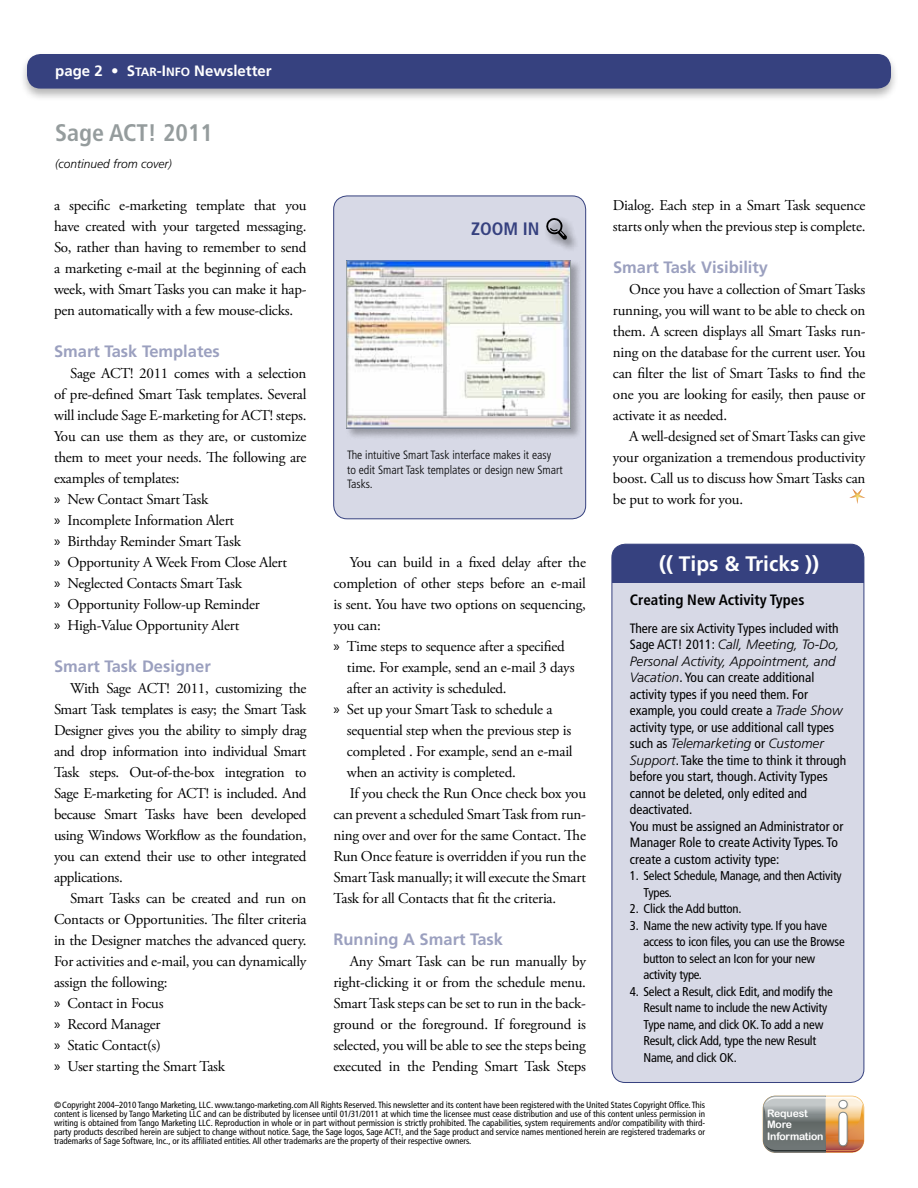
<style>
.page{position:relative;width:918px;height:1188px;background:#fff}
.page>*{position:absolute;margin:0;border:0;box-sizing:border-box;transform-origin:0 0}
.t1{font:700 condensed 24px "Frutiger";color:#959c9d}
.t2{font:700 21px "Frutiger";color:#fff}
.t3{font:700 condensed 18px "Frutiger";color:#36417f}
.t4{font:700 16.5px "Frutiger";color:#9ba0bf}
.t5{font:15px/21px "Adobe Garamond Pro";letter-spacing:-.015em;color:#000;text-align:justify}
.t6{font:700 15px "Frutiger";color:#fff}
.t7{font:700 condensed 15px "Frutiger";color:#000}
.t8{font:condensed 13.5px/16.5px "Frutiger";color:#000}
.t9{font:condensed 12.75px/16.5px "Frutiger";letter-spacing:-.015em;color:#000}
.t10{font:300 condensed 12px/14.4px "Frutiger";color:#000}
.t11{font:italic 300 12px "Frutiger";color:#000}
.t12{font:10.5px/11.6px "Arial Rounded MT Bold";letter-spacing:-.015em;color:#fff}
.t13{font:condensed 9px/9px "Frutiger";color:#000;text-align:justify}
.s1{font-size:12px}
.s2{font-family:"Myriad Pro"}
.s3{font-weight:300;font-style:italic;font-stretch:normal}
</style>
<div class="page">
<svg style="left:849px;top:489px;width:16px;height:15px"></svg>
<svg style="left:763px;top:1096px;width:101px;height:57px;background:#a89a8a"></svg>
<div style="left:19px;top:51px;width:880px;height:51px;background:#000;opacity:.3"></div>
<div style="left:27px;top:54px;width:864px;height:35px;background:#36417f;border-radius:14px"></div>
<div style="left:334px;top:196px;width:252px;height:323px;background:#d7d9e6;border-radius:14px"></div>
<div style="left:333px;top:196px;width:253px;height:323px;border:1px solid #36417f;border-radius:14px"></div>
<div style="left:543px;top:215px;width:37px;height:37px;background:#000;opacity:.75"></div>
<svg style="left:545px;top:218px;width:22px;height:22px"></svg>
<div style="left:346px;top:260px;width:236px;height:180px;background:#000;opacity:.3"></div>
<img style="left:348px;top:263px;width:221px;height:163px">
<div style="left:346px;top:261px;width:225px;height:167px;border:1px solid #959c9d"></div>
<div style="left:612px;top:544px;width:252px;height:539px;background:#d7d9e6;border-radius:14px"></div>
<div style="left:612px;top:544px;width:252px;height:39px;background:#36417f;border-radius:14px"></div>
<p class="t6" style="left:55px;top:62px;width:218px">page 2 • S<span class="s1">TAR</span>-I<span class="s1">NFO</span> Newsletter</p>
<h1 class="t1" style="left:55px;top:118px;width:159px">Sage ACT! 2011</h1>
<p class="t11" style="left:55px;top:157px;width:118px">(continued from cover)</p>
<p class="t5" style="left:54px;top:195px;width:254px">a specific e-marketing template that you have created with your targeted messaging.<br>So, rather than having to remember to send a marketing e-mail at the beginning of each week, with Smart Tasks you can make it hap&shy;pen automatically with a few mouse-clicks.</p>
<p class="t4" style="left:54px;top:342px;width:167px">Smart Task Templates</p>
<p class="t5" style="left:54px;top:363px;width:254px;text-align:left;text-indent:16px">Sage ACT! 2011 comes with a selection of pre-defined Smart Task templates. Several will include Sage E-marketing for ACT! steps.<br>You can use them as they are, or customize them to meet your needs. The following are examples of templates:<br><span class="s2">»</span> New Contact Smart Task<br><span class="s2">»</span> Incomplete Information Alert<br><span class="s2">»</span> Birthday Reminder Smart Task<br><span class="s2">»</span> Opportunity A Week From Close Alert<br><span class="s2">»</span> Neglected Contacts Smart Task<br><span class="s2">»</span> Opportunity Follow-up Reminder<br><span class="s2">»</span> High-Value Opportunity Alert</p>
<p class="t4" style="left:54px;top:657px;width:158px">Smart Task Designer</p>
<p class="t5" style="left:54px;top:678px;width:254px;text-indent:16px">With Sage ACT! 2011, customizing the Smart Task templates is easy; the Smart Task Designer gives you the ability to simply drag and drop information into individual Smart Task steps. Out-of-the-box integration to Sage E-marketing for ACT! is included. And because Smart Tasks have been developed using Windows Workflow as the foundation, you can extend their use to other integrated applications.</p>
<p class="t5" style="left:54px;top:888px;width:254px;text-align:left;text-indent:16px">Smart Tasks can be created and run on<br>Contacts or Opportunities. The filter criteria in the Designer matches the advanced query.<br>For activities and e-mail, you can dynamically assign the following:<br><span class="s2">»</span> Contact in Focus<br><span class="s2">»</span> Record Manager<br><span class="s2">»</span> Static Contact(s)<br><span class="s2">»</span> User starting the Smart Task</p>
<p class="t3" style="left:471px;top:219px;width:70px">ZOOM IN</p>
<p class="t10" style="left:347px;top:448px;width:217px">The intuitive Smart Task interface makes it easy to edit Smart Task templates or design new Smart<br>Tasks.</p>
<p class="t5" style="left:333px;top:552px;width:254px;text-align:left;text-indent:16px">You can build in a fixed delay after the completion of other steps before an e-mail is sent. You have two options on sequencing, you can:<br><span class="s2">»</span> Time steps to sequence after a specified</p>
<p class="t5" style="left:347px;top:657px;width:229px">time. For example, send an e-mail 3 days</p>
<p class="t5" style="left:347px;top:678px;width:161px">after an activity is scheduled.</p>
<p class="t5" style="left:333px;top:699px;width:220px"><span class="s2">»</span> Set up your Smart Task to schedule a</p>
<p class="t5" style="left:347px;top:720px;width:226px">sequential step when the previous step is</p>
<p class="t5" style="left:347px;top:741px;width:227px">completed . For example, send an e-mail</p>
<p class="t5" style="left:347px;top:762px;width:170px">when an activity is completed.</p>
<p class="t5" style="left:350px;top:783px;width:238px">If you check the Run Once check box you</p>
<p class="t5" style="left:333px;top:804px;width:254px">can prevent a scheduled Smart Task from run-</p>
<p class="t5" style="left:333px;top:825px;width:254px">ning over and over for the same Contact. The</p>
<p class="t5" style="left:333px;top:846px;width:254px">Run Once feature is overridden if you run the</p>
<p class="t5" style="left:333px;top:867px;width:254px">Smart Task manually; it will execute the Smart</p>
<p class="t5" style="left:333px;top:888px;width:224px">Task for all Contacts that fit the criteria.</p>
<p class="t4" style="left:333px;top:930px;width:171px">Running A Smart Task</p>
<p class="t5" style="left:333px;top:951px;width:254px;text-indent:16px">Any Smart Task can be run manually by right-clicking it or from the schedule menu.<br>Smart Task steps can be set to run in the back&shy;ground or the foreground. If foreground is selected, you will be able to see the steps being executed in the Pending Smart Task Steps</p>
<p class="t5" style="left:613px;top:195px;width:254px">Dialog. Each step in a Smart Task sequence starts only when the previous step is complete.</p>
<p class="t4" style="left:613px;top:258px;width:157px">Smart Task Visibility</p>
<p class="t5" style="left:613px;top:279px;width:254px;text-indent:16px">Once you have a collection of Smart Tasks running, you will want to be able to check on them. A screen displays all Smart Tasks run&shy;ning on the database for the current user. You can filter the list of Smart Tasks to find the one you are looking for easily, then pause or activate it as needed.</p>
<p class="t5" style="left:613px;top:426px;width:254px;text-indent:16px">A well-designed set of Smart Tasks can give your organization a tremendous productivity boost. Call us to discuss how Smart Tasks can be put to work for you.</p>
<h2 class="t2" style="left:659px;top:551px;width:162px">(( Tips &amp; Tricks ))</h2>
<p class="t7" style="left:630px;top:591px;width:176px">Creating New Activity Types</p>
<p class="t8" style="left:630px;top:620px;width:218px">There are six Activity Types included with Sage ACT! 2011: <span class="s3">Call, Meeting, To-Do, Personal Activity, Appointment, and Vacation</span>. You can create additional activity types if you need them. For example, you could create a <span class="s3">Trade Show </span>activity type, or use additional call types such as <span class="s3">Telemarketing</span> or <span class="s3">Customer Support</span>. Take the time to think it through before you start, though. Activity Types cannot be deleted, only edited and deactivated.<br>You must be assigned an Administrator or Manager Role to create Activity Types. To create a custom activity type:</p>
<p class="t9" style="left:643px;top:867px;width:200px;text-indent:-14px">1. Select Schedule, Manage, and then Activity<br>Types.</p>
<p class="t9" style="left:630px;top:900px;width:113px">2. Click the Add button.</p>
<p class="t9" style="left:643px;top:917px;width:203px;text-indent:-14px">3. Name the new activity type. If you have access to icon files, you can use the Browse button to select an Icon for your new activity type.</p>
<p class="t9" style="left:643px;top:983px;width:191px;text-indent:-14px">4. Select a Result, click Edit, and modify the Result name to include the new Activity Type name, and click OK. To add a new Result, click Add, type the new Result Name, and click OK.</p>
<p class="t13" style="left:54px;top:1100px;width:653px">© Copyright 2004–2010 Tango Marketing, LLC. www.tango-marketing.com All Rights Reserved. This newsletter and its content have been registered with the United States Copyright Office. This content is licensed by Tango Marketing LLC and can be distributed by licensee until 01/31/2011 at which time the licensee must cease distribution and use of this content unless permission in writing is obtained from Tango Marketing LLC. Reproduction in whole or in part without permission is strictly prohibited. The capabilities, system requirements and/or compatibility with third&shy;party products described herein are subject to change without notice. Sage, the Sage logos, Sage ACT!, and the Sage product and service names mentioned herein are registered trademarks or trademarks of Sage Software, Inc., or its affiliated entities. All other trademarks are the property of their respective owners.</p>
<p class="t12" style="left:767px;top:1107px;width:58px">Request<br>More<br>Information</p>
</div>
